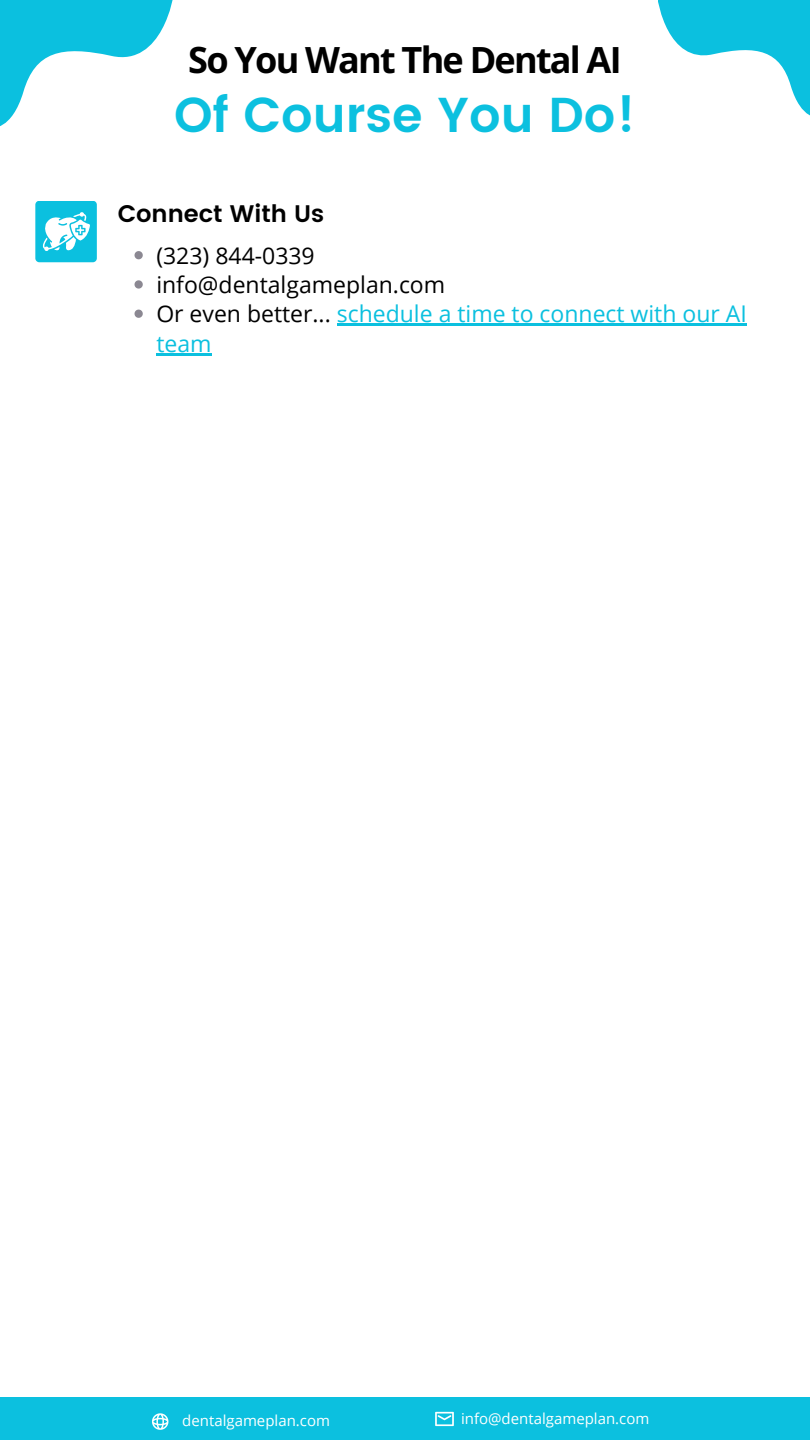
<style>
.page{position:relative;width:810px;height:1440px;background:#fff}
.page>*{position:absolute;margin:0;border:0;box-sizing:border-box;transform-origin:0 0}
.t1{font:600 49px "Poppins";color:#0cc0df}
.t2{font:700 36.1px "Open Sans";letter-spacing:-.05em;color:#000}
.t3{font:600 24px "Poppins";color:#000}
.t4{font:23px/29.2px "Open Sans";color:#0bc0df}
.t5{font:23px "Open Sans";color:#000}
.t6{font:15px "Open Sans";color:#fff}
.s1{color:#000}
</style>
<div class="page">
<div style="left:0;top:1397px;width:810px;height:43px;background:#0cc0df"></div>
<svg style="left:152px;top:1413px;width:16px;height:17px"></svg>
<svg style="left:435px;top:1412px;width:19px;height:14px"></svg>
<svg style="left:0;top:0;width:173px;height:126px"></svg>
<svg style="left:658px;top:0;width:152px;height:116px"></svg>
<div style="left:35px;top:201px;width:62px;height:61px;background:#0bc0df;border-radius:4px"></div>
<svg style="left:42px;top:212px;width:48px;height:39px"></svg>
<svg style="left:135px;top:251px;width:8px;height:8px"></svg>
<svg style="left:135px;top:280px;width:8px;height:9px"></svg>
<svg style="left:135px;top:310px;width:8px;height:8px"></svg>
<hr style="left:337px;top:324px;width:410px;height:2px;background:#0bc0df">
<hr style="left:156px;top:353px;width:56px;height:2px;background:#0bc0df">
<p class="t2" style="left:188px;top:35px;width:435px">So You Want The Dental AI</p>
<p class="t1" style="left:174px;top:86px;width:463px">Of Course You Do!</p>
<p class="t3" style="left:118px;top:200px;width:208px">Connect With Us</p>
<p class="t5" style="left:156px;top:239px;width:160px">(323) 844-0339</p>
<p class="t5" style="left:156px;top:269px;width:290px">info@dentalgameplan.com</p>
<p class="t4" style="left:156px;top:299px;width:592px"><span class="s1">Or even better...</span> schedule a time to connect with our AI team</p>
<p class="t6" style="left:182px;top:1410px;width:149px">dentalgameplan.com</p>
<p class="t6" style="left:461px;top:1408px;width:190px">info@dentalgameplan.com</p>
</div>
